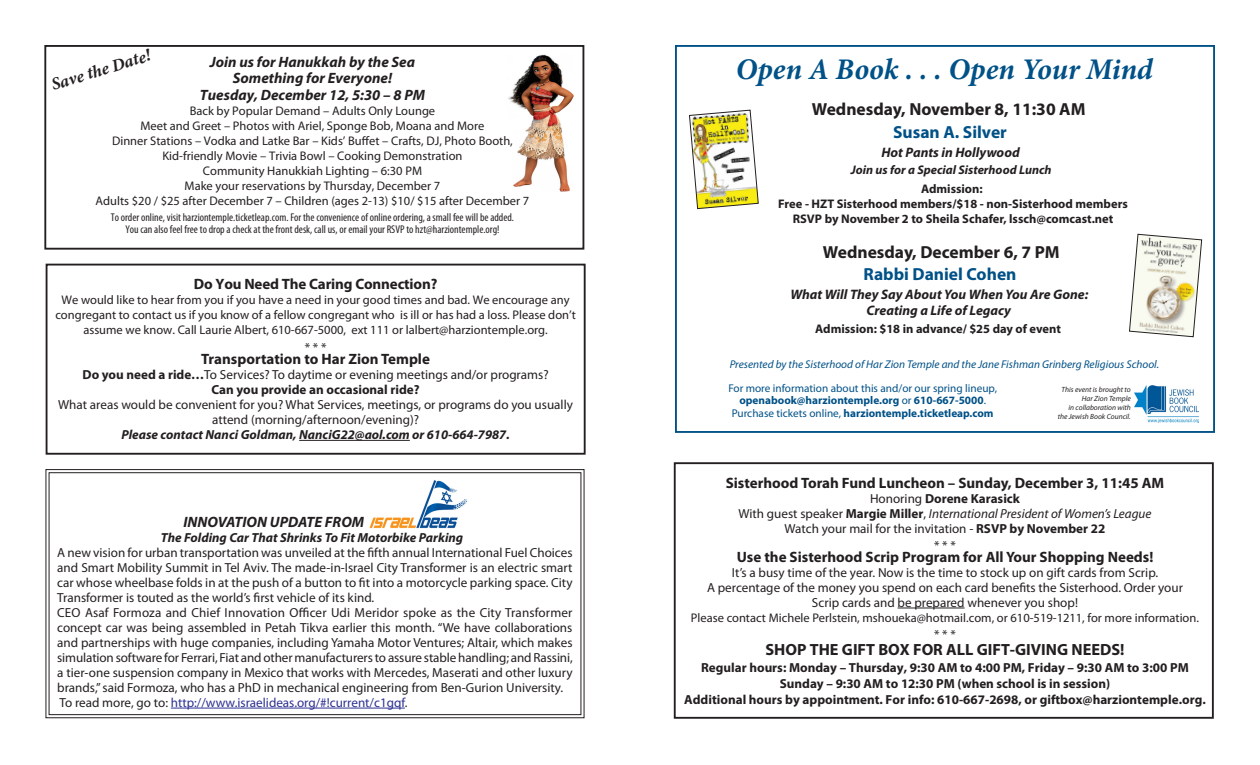
<style>
.page{position:relative;width:1260px;height:765px;background:#fff}
.page>*{position:absolute;margin:0;border:0;box-sizing:border-box;transform-origin:0 0}
.t1{font:italic 700 30px "Minion Pro";color:#005187}
.t2{font:700 17.5px "Myriad Pro";color:#231f20}
.t3{font:700 17.5px "Myriad Pro";color:#005187}
.Body_text{font:italic 700 17.5px "Minion Pro";color:#231f20}
.Body_text-2{font:700 16.25px "Myriad Pro";color:#231f20}
.Body_text-3{font:700 15px "Myriad Pro";letter-spacing:-.005em;color:#231f20}
.Normal{font:700 15px "Myriad Pro";color:#231f20}
.Body_text-4{font:italic 700 15px "Myriad Pro";color:#231f20}
.Normal-2{font:italic 700 15px "Myriad Pro";color:#231f20}
.t4{font:italic 700 13.75px "Myriad Pro";color:#231f20}
.Normal-3{font:13.12px/15px "Myriad Pro";color:#231f20;text-align:justify}
.Body_text-5{font:700 13.12px "Myriad Pro";color:#231f20}
.Normal-4{font:italic 700 13.12px "Myriad Pro";color:#231f20}
.Normal-5{font:italic 13.12px "Myriad Pro";color:#231f20}
.Normal-6{font:13.12px "Myriad Pro";color:#2e3092}
.Body_text-6{font:13.12px "Myriad Pro";color:#231f20}
.Normal-7{font:700 13.12px "Myriad Pro";color:#231f20}
.Body_text-7{font:12.5px/15px "Myriad Pro";color:#231f20;text-align:center}
.t5{font:700 12.5px "Myriad Pro";color:#231f20}
.Normal-8{font:12.5px "Myriad Pro";color:#231f20}
.t6{font:italic 700 12.5px "Myriad Pro";color:#231f20}
.Body_text-8{font:condensed 11.25px "Myriad Pro";color:#231f20}
.t7{font:700 11.25px "Myriad Pro";color:#005187}
.t8{font:italic 11.25px "Myriad Pro";color:#005187}
.t9{font:11.25px "Myriad Pro";color:#005187}
.t10{font:italic 7.5px "Myriad Pro";color:#231f20}
.s1{font-weight:700}
.s2{color:#231f20}
.s3{font-weight:400}
.s4{font-style:normal}
.s5{font-weight:700;font-style:normal}
</style>
<div class="page">
<div style="left:674px;top:462px;width:540px;height:257px;border:2px solid #231f20"></div>
<div style="left:675px;top:45px;width:540px;height:388px;border:2px solid #005187"></div>
<img style="left:1135px;top:386px;width:63px;height:36px">
<img style="left:689px;top:109px;width:70px;height:100px">
<svg style="left:1129px;top:234px;width:73px;height:103px"></svg>
<svg style="left:45px;top:469px;width:540px;height:249px"></svg>
<div style="left:49px;top:472px;width:532px;height:243px;border:1px solid #231f20"></div>
<hr style="left:171px;top:708px;width:234px;height:1px;background:#2e3092">
<img style="left:368px;top:480px;width:99px;height:48px">
<div style="left:46px;top:264px;width:540px;height:191px;border:2px solid #231f20"></div>
<hr style="left:299px;top:440px;width:111px;height:1px;background:#231f20">
<hr style="left:898px;top:608px;width:67px;height:1px;background:#231f20">
<div style="left:44px;top:45px;width:540px;height:205px;border:2px solid #231f20"></div>
<img style="left:508px;top:55px;width:66px;height:137px">
<p class="Body_text" style="left:48px;top:73px;width:104px;rotate:-17deg">Save the Date!</p>
<p class="Body_text-4" style="left:210px;top:52px;width:207px">Join us for Hanukkah by the Sea</p>
<p class="Body_text-4" style="left:233px;top:68px;width:161px">Something for Everyone!</p>
<p class="Body_text-4" style="left:200px;top:85px;width:227px">Tuesday, December 12, 5:30 – 8 PM</p>
<p class="Body_text-7" style="left:190px;top:103px;width:247px">Back by Popular Demand – Adults Only Lounge</p>
<p class="Body_text-7" style="left:141px;top:118px;width:345px">Meet and Greet – Photos with Ariel, Sponge Bob, Moana and More</p>
<p class="Body_text-7" style="left:112px;top:133px;width:402px">Dinner Stations – Vodka and Latke Bar – Kids’ Buffet – Crafts, DJ, Photo Booth,</p>
<p class="Body_text-7" style="left:162px;top:148px;width:302px">Kid-friendly Movie – Trivia Bowl – Cooking Demonstration</p>
<p class="Body_text-7" style="left:203px;top:163px;width:221px">Community Hanukkiah Lighting – 6:30 PM</p>
<p class="Body_text-7" style="left:185px;top:178px;width:257px">Make your reservations by Thursday, December 7</p>
<p class="Body_text-7" style="left:96px;top:193px;width:435px">Adults $20 / $25 after December 7 – Children (ages 2-13) $10/ $15 after December 7</p>
<p class="Body_text-8" style="left:111px;top:210px;width:405px">To order online, visit harziontemple.ticketleap.com. For the convenience of online ordering, a small fee will be added.</p>
<p class="Body_text-8" style="left:125px;top:223px;width:376px">You can also feel free to drop a check at the front desk, call us, or email your RSVP to hzt@harziontemple.org!</p>
<p class="Body_text-3" style="left:194px;top:274px;width:245px">Do You Need The Caring Connection?</p>
<p class="Body_text-7" style="left:55px;top:292px;width:522px">We would like to hear from you if you have a need in your good times and bad. We encourage any congregant to contact us if you know of a fellow congregant who is ill or has had a loss. Please don’t assume we know. Call Laurie Albert, 610-667-5000, ext 111 or lalbert@harziontemple.org.</p>
<p class="Body_text-6" style="left:305px;top:339px;width:23px">* * *</p>
<p class="Normal" style="left:201px;top:349px;width:230px">Transportation to Har Zion Temple</p>
<p class="Normal-3" style="left:83px;top:367px;width:468px"><span class="s1">Do you need a ride…</span>To Services? To daytime or evening meetings and/or programs?</p>
<p class="Normal-7" style="left:212px;top:381px;width:210px">Can you provide an occasional ride?</p>
<p class="Normal-3" style="left:58px;top:397px;width:516px;text-align:center">What areas would be convenient for you? What Services, meetings, or programs do you usually attend (morning/afternoon/evening)?</p>
<p class="Normal-4" style="left:121px;top:426px;width:390px">Please contact Nanci Goldman, NanciG22@aol.com or 610-664-7987.</p>
<p class="Normal-2" style="left:183px;top:512px;width:182px">INNOVATION UPDATE FROM</p>
<p class="Normal-4" style="left:161px;top:529px;width:304px">The Folding Car That Shrinks To Fit Motorbike Parking</p>
<p class="Normal-3" style="left:57px;top:545px;width:517px">A new vision for urban transportation was unveiled at the fifth annual International Fuel Choices and Smart Mobility Summit in Tel Aviv. The made-in-Israel City Transformer is an electric smart car whose wheelbase folds in at the push of a button to fit into a motorcycle parking space. City Transformer is touted as the world’s first vehicle of its kind.</p>
<p class="Normal-3" style="left:57px;top:605px;width:517px">CEO Asaf Formoza and Chief Innovation Officer Udi Meridor spoke as the City Transformer concept car was being assembled in Petah Tikva earlier this month. “We have collaborations and partnerships with huge companies, including Yamaha Motor Ventures; Altair, which makes simulation software for Ferrari, Fiat and other manufacturers to assure stable handling; and Rassini, a tier-one suspension company in Mexico that works with Mercedes, Maserati and other luxury brands,” said Formoza, who has a PhD in mechanical engineering from Ben-Gurion University.</p>
<p class="Normal-6" style="left:59px;top:694px;width:350px"><span class="s2">To read more, go to:</span> http://www.israelideas.org/#!current/c1gqf<span class="s2">.</span></p>
<p class="t1" style="left:736px;top:48px;width:419px">Open A Book . . . Open Your Mind</p>
<p class="t2" style="left:812px;top:98px;width:275px">Wednesday, November 8, 11:30 AM</p>
<p class="t3" style="left:893px;top:121px;width:115px">Susan A. Silver</p>
<p class="t4" style="left:881px;top:143px;width:140px">Hot Pants in Hollywood</p>
<p class="t6" style="left:851px;top:162px;width:202px">Join us for a Special Sisterhood Lunch</p>
<p class="t5" style="left:921px;top:181px;width:63px">Admission:</p>
<p class="t5" style="left:778px;top:196px;width:351px">Free - HZT Sisterhood members/$18 - non-Sisterhood members</p>
<p class="t5" style="left:793px;top:211px;width:322px">RSVP by November 2 to Sheila Schafer, lssch@comcast.net</p>
<p class="t2" style="left:823px;top:241px;width:238px">Wednesday, December 6, 7 PM</p>
<p class="t3" style="left:863px;top:263px;width:155px">Rabbi Daniel Cohen</p>
<p class="t4" style="left:790px;top:286px;width:300px">What Will They Say About You When You Are Gone:</p>
<p class="t4" style="left:866px;top:302px;width:146px">Creating a Life of Legacy</p>
<p class="t5" style="left:815px;top:321px;width:247px">Admission: $18 in advance/ $25 day of event</p>
<p class="t8" style="left:730px;top:357px;width:431px">Presented by the Sisterhood of Har Zion Temple and the Jane Fishman Grinberg Religious School.</p>
<p class="t9" style="left:728px;top:381px;width:270px">For more information about this and/or our spring lineup,</p>
<p class="t7" style="left:739px;top:393px;width:248px">openabook@harziontemple.org <span class="s3">or</span> 610-667-5000<span class="s3">.</span></p>
<p class="t7" style="left:732px;top:406px;width:263px"><span class="s3">Purchase tickets online,</span> harziontemple.ticketleap.com</p>
<p class="t10" style="left:1062px;top:385px;width:71px">This event is brought to</p>
<p class="t10" style="left:1082px;top:394px;width:50px">Har Zion Temple</p>
<p class="t10" style="left:1069px;top:403px;width:64px">in collaboration with</p>
<p class="t10" style="left:1058px;top:412px;width:75px">the Jewish Book Council.</p>
<p class="Normal" style="left:726px;top:473px;width:440px">Sisterhood Torah Fund Luncheon – Sunday, December 3, 11:45 AM</p>
<p class="Normal-7" style="left:870px;top:490px;width:151px"><span class="s3">Honoring</span> Dorene Karasick</p>
<p class="Normal-5" style="left:739px;top:505px;width:414px"><span class="s4">With guest speaker</span> <span class="s5">Margie Miller</span><span class="s4">,</span> International President of Women’s League</p>
<p class="Body_text-6" style="left:785px;top:520px;width:322px">Watch your mail for the invitation - <span class="s1">RSVP by November 22</span></p>
<p class="Body_text-6" style="left:934px;top:538px;width:23px">* * *</p>
<p class="Body_text-3" style="left:737px;top:547px;width:418px">Use the Sisterhood Scrip Program for All Your Shopping Needs!</p>
<p class="Normal-3" style="left:732px;top:565px;width:428px">It’s a busy time of the year. Now is the time to stock up on gift cards from Scrip.</p>
<p class="Normal-3" style="left:707px;top:580px;width:477px">A percentage of the money you spend on each card benefits the Sisterhood. Order your</p>
<p class="Normal-3" style="left:812px;top:595px;width:268px">Scrip cards and be prepared whenever you shop!</p>
<p class="Normal-8" style="left:691px;top:610px;width:510px">Please contact Michele Perlstein, mshoueka@hotmail.com, or 610-519-1211, for more information.</p>
<p class="Body_text-6" style="left:934px;top:627px;width:23px">* * *</p>
<p class="Body_text-2" style="left:766px;top:639px;width:360px">SHOP THE GIFT BOX FOR ALL GIFT-GIVING NEEDS!</p>
<p class="Body_text-5" style="left:701px;top:659px;width:489px">Regular hours: Monday – Thursday, 9:30 AM to 4:00 PM, Friday – 9:30 AM to 3:00 PM</p>
<p class="Body_text-5" style="left:780px;top:675px;width:332px">Sunday – 9:30 AM to 12:30 PM (when school is in session)</p>
<p class="Body_text-5" style="left:684px;top:691px;width:523px">Additional hours by appointment. For info: 610-667-2698, or giftbox@harziontemple.org.</p>
</div>
